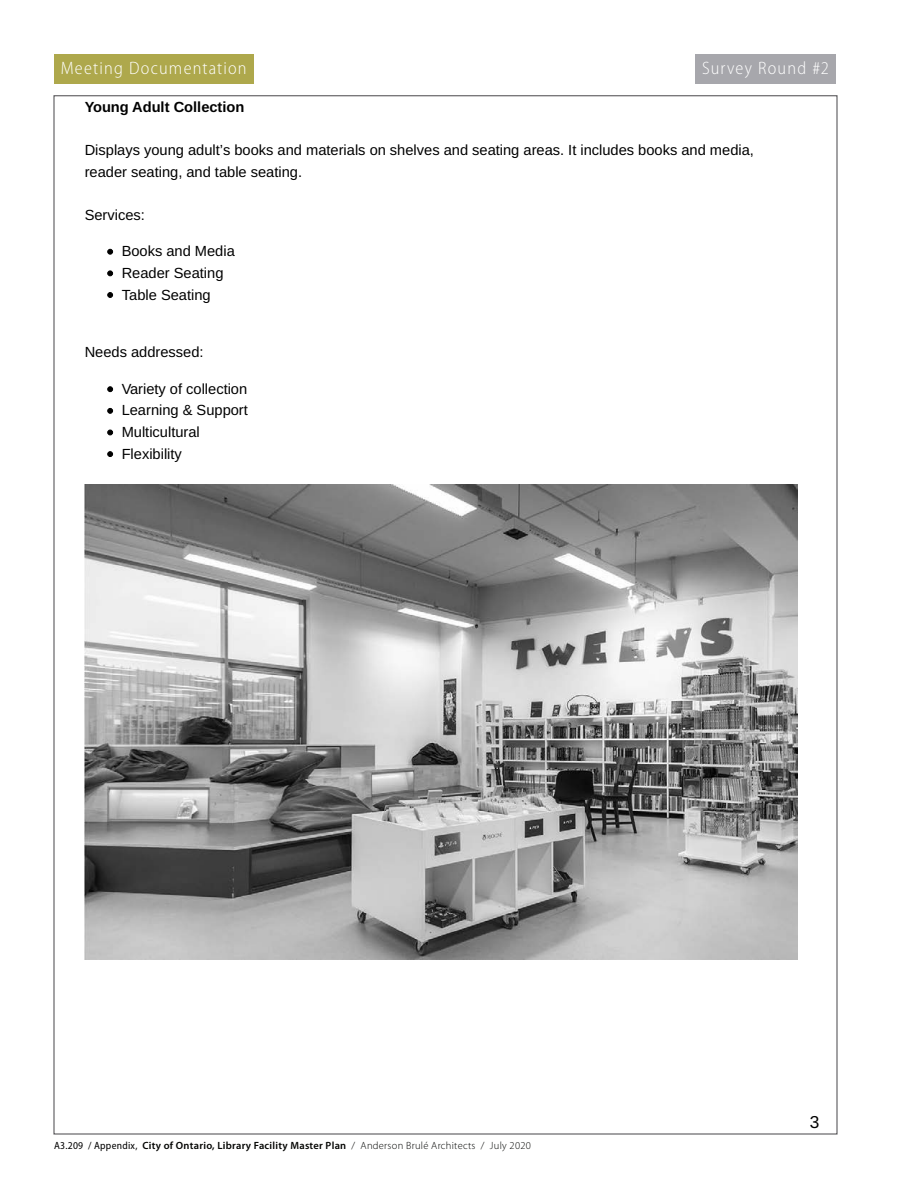
<style>
.page{position:relative;width:918px;height:1188px;background:#fff}
.page>*{position:absolute;margin:0;border:0;box-sizing:border-box;transform-origin:0 0}
.t1{font:300 semi-condensed 18px "Myriad Pro";letter-spacing:.065em;color:#fff}
.t2{font:17.25px "Liberation Sans";color:#000}
.t3{font:14.7px/21.6px "Liberation Sans";color:#000}
.t4{font:700 14.7px "Liberation Sans";color:#000}
.t5{font:600 10.5px "Myriad Pro";letter-spacing:.025em;color:#040503}
.s1{font-weight:400;font-stretch:semi-condensed;color:#000}
.s2{font-weight:300}
</style>
<div class="page">
<div style="left:54px;top:54px;width:199px;height:30px;background:#aea84c"></div>
<img style="left:85px;top:484px;width:712px;height:475px">
<svg style="left:107px;top:249px;width:6px;height:6px"></svg>
<svg style="left:107px;top:271px;width:6px;height:5px"></svg>
<svg style="left:107px;top:292px;width:6px;height:6px"></svg>
<svg style="left:107px;top:386px;width:6px;height:6px"></svg>
<svg style="left:107px;top:408px;width:6px;height:6px"></svg>
<svg style="left:107px;top:430px;width:6px;height:5px"></svg>
<svg style="left:107px;top:451px;width:6px;height:6px"></svg>
<div style="left:695px;top:54px;width:140px;height:30px;background:#a7a7ac"></div>
<p class="t1" style="left:702px;top:59px;width:129px">Survey Round #2</p>
<p class="t1" style="left:61px;top:59px;width:188px">Meeting Documentation</p>
<p class="t4" style="left:85px;top:101px;width:161px">Young Adult Collection</p>
<p class="t3" style="left:85px;top:140px;width:671px">Displays young adult’s books and materials on shelves and seating areas. It includes books and media, reader seating, and table seating.</p>
<p class="t3" style="left:85px;top:205px;width:62px">Services:</p>
<p class="t3" style="left:122px;top:242px;width:115px">Books and Media<br>Reader Seating<br>Table Seating</p>
<p class="t3" style="left:85px;top:343px;width:120px">Needs addressed:</p>
<p class="t3" style="left:122px;top:379px;width:128px">Variety of collection<br>Learning &amp; Support<br>Multicultural<br>Flexibility</p>
<p class="t5" style="left:54px;top:1139px;width:478px"><span class="s1">A3.209 / Appendix,</span> City of Ontario, Library Facility Master Plan <span class="s2">/ Anderson Brulé Architects / July 2020</span></p>
<p class="t2" style="left:810px;top:1115px;width:11px">3</p>
</div>
